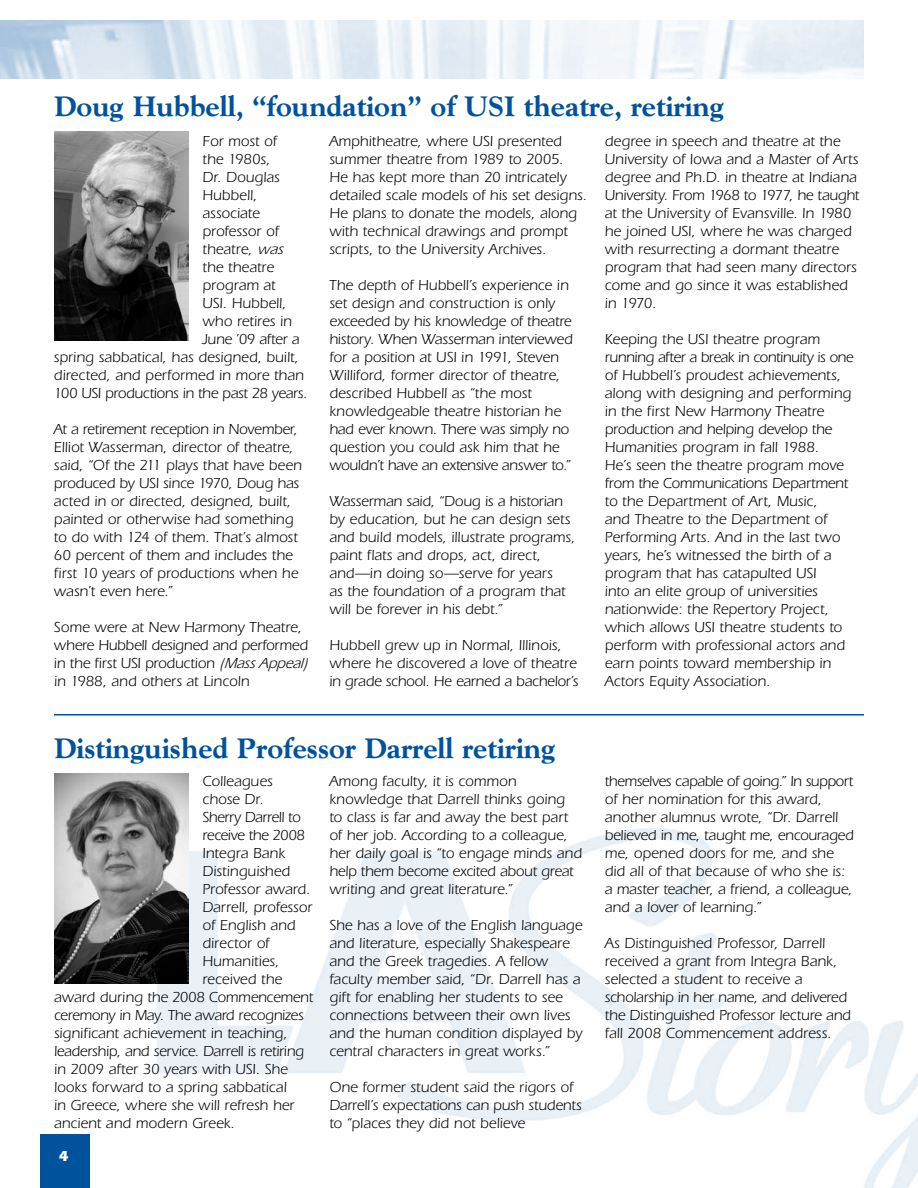
<style>
.page{position:relative;width:918px;height:1188px;background:#fff}
.page>*{position:absolute;margin:0;border:0;box-sizing:border-box;transform-origin:0 0}
.t1{font:800 28.5px "Goudy";color:#00529c}
.t2{font:15px/18px "Itc Eras";color:#000}
.t3{font:15px "Itc Eras";letter-spacing:-.02em;color:#000}
.t4{font:15px "Itc Eras";letter-spacing:-.025em;color:#000}
.t5{font:700 15px "Itc Eras";color:#fff}
.s1{font-style:italic}
</style>
<div class="page">
<img style="left:152px;top:829px;width:766px;height:359px">
<hr style="left:54px;top:714px;width:810px;height:2px;background:#00529c">
<img style="left:54px;top:132px;width:135px;height:208px">
<img style="left:54px;top:774px;width:135px;height:209px">
<img style="left:0;top:20px;width:864px;height:59px">
<div style="left:40px;top:1134px;width:50px;height:54px;background:#00529c"></div>
<h1 class="t1" style="left:54px;top:90px;width:671px">Doug Hubbell, “foundation” of USI theatre, retiring</h1>
<p class="t2" style="left:202px;top:132px;width:76px">For most of</p>
<p class="t2" style="left:202px;top:150px;width:69px">the 1980s,</p>
<p class="t2" style="left:202px;top:168px;width:79px">Dr. Douglas</p>
<p class="t2" style="left:202px;top:186px;width:56px">Hubbell,</p>
<p class="t2" style="left:202px;top:204px;width:59px">associate</p>
<p class="t2" style="left:202px;top:222px;width:78px">professor of</p>
<p class="t2" style="left:202px;top:240px;width:86px">theatre, <span class="s1">was</span></p>
<p class="t2" style="left:202px;top:258px;width:73px">the theatre</p>
<p class="t2" style="left:202px;top:276px;width:75px">program at</p>
<p class="t2" style="left:202px;top:294px;width:86px">USI. Hubbell,</p>
<p class="t2" style="left:202px;top:312px;width:91px">who retires in</p>
<p class="t3" style="left:202px;top:331px;width:98px">June ’09 after a</p>
<p class="t2" style="left:54px;top:348px;width:246px">spring sabbatical, has designed, built,</p>
<p class="t2" style="left:54px;top:366px;width:251px">directed, and performed in more than</p>
<p class="t3" style="left:54px;top:385px;width:255px">100 USI productions in the past 28 years.</p>
<p class="t2" style="left:54px;top:420px;width:250px">At a retirement reception in November, Elliot Wasserman, director of theatre, said, “Of the 211 plays that have been produced by USI since 1970, Doug has acted in or directed, designed, built, painted or otherwise had something to do with 124 of them. That’s almost 60 percent of them and includes the first 10 years of productions when he wasn’t even here.”</p>
<p class="t2" style="left:54px;top:618px;width:259px">Some were at New Harmony Theatre, where Hubbell designed and performed in the first USI production <span class="s1">(MassAppeal) </span>in 1988, and others at Lincoln</p>
<p class="t2" style="left:329px;top:132px;width:259px">Amphitheatre, where USI presented summer theatre from 1989 to 2005.<br>He has kept more than 20 intricately detailed scale models of his set designs.<br>He plans to donate the models, along with technical drawings and prompt scripts, to the University Archives.</p>
<p class="t2" style="left:329px;top:276px;width:245px">The depth of Hubbell’s experience in set design and construction is only exceeded by his knowledge of theatre history. When Wasserman interviewed for a position at USI in 1991, Steven Williford, former director of theatre, described Hubbell as “the most knowledgeable theatre historian he had ever known. There was simply no question you could ask him that he wouldn’t have an extensive answer to.”</p>
<p class="t2" style="left:329px;top:492px;width:248px">Wasserman said, “Doug is a historian by education, but he can design sets and build models, illustrate programs, paint flats and drops, act, direct, and—in doing so—serve for years<br>as the foundation of a program that will be forever in his debt.”</p>
<p class="t2" style="left:329px;top:636px;width:251px">Hubbell grew up in Normal, Illinois, where he discovered a love of theatre in grade school. He earned a bachelor’s</p>
<p class="t2" style="left:605px;top:132px;width:256px">degree in speech and theatre at the University of Iowa and a Master of Arts degree and Ph.D. in theatre at Indiana University. From 1968 to 1977, he taught at the University of Evansville. In 1980 he joined USI, where he was charged with resurrecting a dormant theatre program that had seen many directors come and go since it was established in 1970.</p>
<p class="t2" style="left:605px;top:330px;width:250px">Keeping the USI theatre program running after a break in continuity is one of Hubbell’s proudest achievements, along with designing and performing in the first New Harmony Theatre production and helping develop the Humanities program in fall 1988.<br>He’s seen the theatre program move from the Communications Department to the Department of Art, Music,<br>and Theatre to the Department of Performing Arts. And in the last two years, he’s witnessed the birth of a program that has catapulted USI<br>into an elite group of universities nationwide: the Repertory Project, which allows USI theatre students to perform with professional actors and earn points toward membership in Actors Equity Association.</p>
<h1 class="t1" style="left:54px;top:732px;width:503px">Distinguished Professor Darrell retiring</h1>
<p class="t2" style="left:202px;top:772px;width:72px">Colleagues</p>
<p class="t2" style="left:202px;top:790px;width:63px">chose Dr.</p>
<p class="t4" style="left:202px;top:809px;width:100px">Sherry Darrell to</p>
<p class="t4" style="left:202px;top:827px;width:104px">receive the 2008</p>
<p class="t2" style="left:202px;top:844px;width:84px">Integra Bank</p>
<p class="t2" style="left:202px;top:862px;width:89px">Distinguished</p>
<p class="t2" style="left:202px;top:880px;width:109px">Professor award.</p>
<p class="t2" style="left:202px;top:898px;width:112px">Darrell, professor</p>
<p class="t2" style="left:202px;top:916px;width:95px">of English and</p>
<p class="t2" style="left:202px;top:934px;width:68px">director of</p>
<p class="t2" style="left:202px;top:952px;width:79px">Humanities,</p>
<p class="t2" style="left:202px;top:970px;width:81px">received the</p>
<p class="t2" style="left:54px;top:988px;width:261px">award during the 2008 Commencement</p>
<p class="t3" style="left:54px;top:1007px;width:251px">ceremony in May. The award recognizes</p>
<p class="t2" style="left:54px;top:1024px;width:235px">significant achievement in teaching,</p>
<p class="t3" style="left:54px;top:1043px;width:252px">leadership, and service. Darrell is retiring</p>
<p class="t2" style="left:54px;top:1060px;width:236px">in 2009 after 30 years with USI. She</p>
<p class="t2" style="left:54px;top:1078px;width:234px">looks forward to a spring sabbatical</p>
<p class="t2" style="left:54px;top:1096px;width:242px">in Greece, where she will refresh her</p>
<p class="t2" style="left:54px;top:1114px;width:182px">ancient and modern Greek.</p>
<p class="t5" style="left:58px;top:1147px;width:12px">4</p>
<p class="t2" style="left:329px;top:772px;width:254px">Among faculty, it is common knowledge that Darrell thinks going<br>to class is far and away the best part of her job. According to a colleague, her daily goal is “to engage minds and help them become excited about great writing and great literature.”</p>
<p class="t2" style="left:329px;top:916px;width:255px">She has a love of the English language and literature, especially Shakespeare and the Greek tragedies. A fellow faculty member said, “Dr. Darrell has a gift for enabling her students to see connections between their own lives and the human condition displayed by central characters in great works.”</p>
<p class="t2" style="left:329px;top:1078px;width:254px">One former student said the rigors of<br>Darrell’s expectations can push students to “places they did not believe</p>
<p class="t2" style="left:605px;top:772px;width:251px">themselves capable of going.” In support of her nomination for this award, another alumnus wrote, “Dr. Darrell believed in me, taught me, encouraged me, opened doors for me, and she did all of that because of who she is: a master teacher, a friend, a colleague, and a lover of learning.”</p>
<p class="t2" style="left:605px;top:934px;width:248px">As Distinguished Professor, Darrell received a grant from Integra Bank, selected a student to receive a scholarship in her name, and delivered the Distinguished Professor lecture and fall 2008 Commencement address.</p>
</div>
